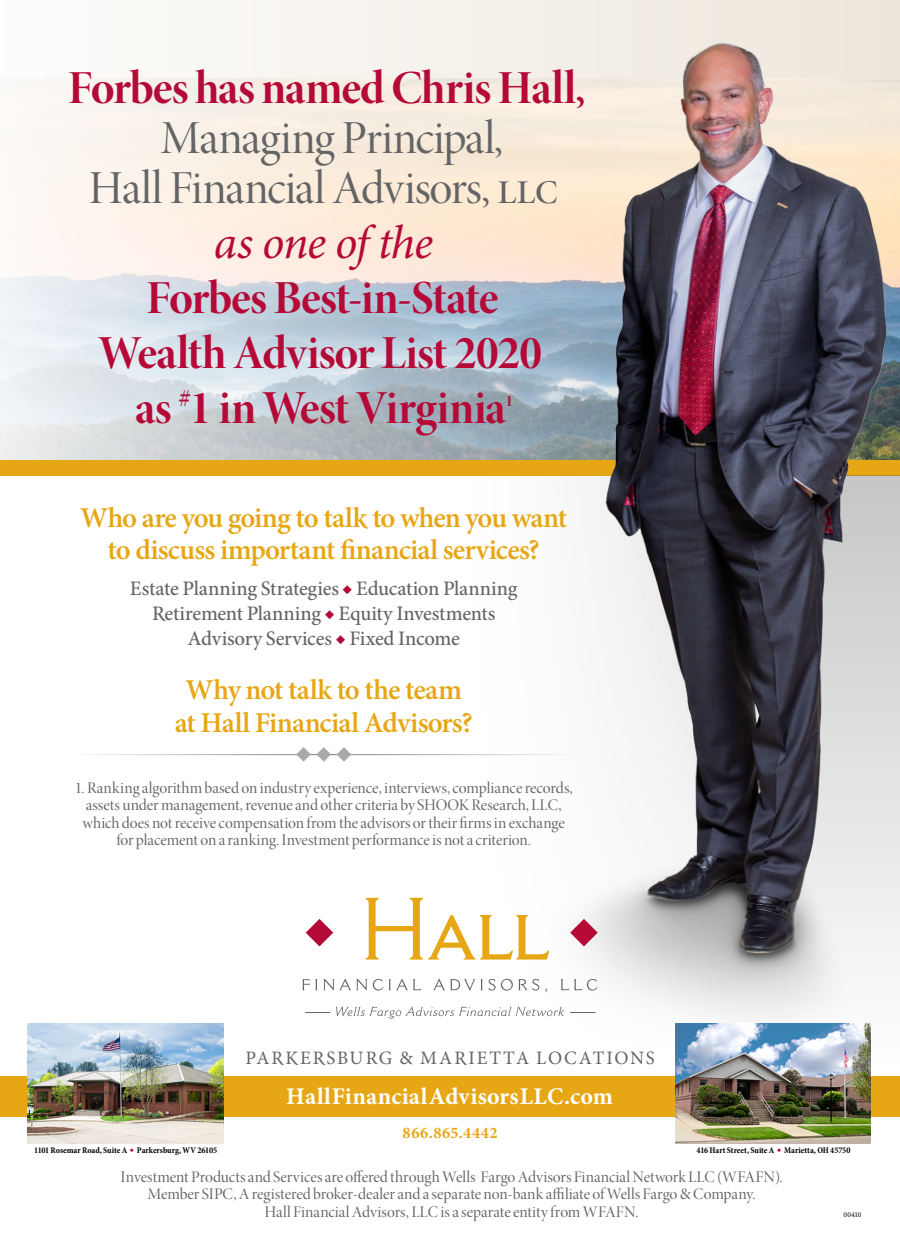
<style>
.page{position:relative;width:900px;height:1260px;background:#fff}
.page>*{position:absolute;margin:0;border:0;box-sizing:border-box;transform-origin:0 0}
.Headline{font:47.5px/55px "Minion Pro Bold Disp";letter-spacing:-.02em;color:#b50938;text-align:center}
.Headline-2{font:47.5px/50px "Minion Pro Disp";letter-spacing:-.025em;color:#636466;text-align:center}
.Small_Sub_Yellow{font:600 28.75px/32.5px "Minion Pro";letter-spacing:-.03em;color:#e7a614;text-align:center}
.URL{font:700 24px "Minion Pro";letter-spacing:.01em;color:#fff}
.Services{font:500 20.5px/25px "Minion Pro";letter-spacing:-.01em;color:#636466;text-align:center}
.Locations_Sub{font:19px "Minion Pro";letter-spacing:.1em;color:#636466}
.Disclaimer{font:16.25px/17.5px "Minion Pro Disp";letter-spacing:-.005em;color:#636466;text-align:center}
.Phone{font:700 16.25px "Minion Pro";letter-spacing:.035em;color:#e7a614}
.Headline-3{font:16px "Minion Pro Bold Disp";color:#b50938}
.Rear_Addresses{font:700 condensed 8.75px "Minion Pro";letter-spacing:-.005em;color:#000}
.Addresses{font:7.5px "Minion Pro";color:#000}
.s1{font-family:"Minion Pro";font-style:italic}
.s2{color:#b50938}
</style>
<div class="page">
<div style="left:0;top:0;width:900px;height:460px;background:linear-gradient(to right,#fdfcfb,#ede6db)"></div>
<img style="left:0;top:79px;width:503px;height:381px">
<div style="left:0;top:460px;width:900px;height:15px;background:#e7a614"></div>
<img style="left:503px;top:19px;width:397px;height:1058px">
<div style="left:0;top:1077px;width:900px;height:40px;background:#e7a614"></div>
<svg style="left:366px;top:898px;width:183px;height:62px"></svg>
<svg style="left:306px;top:919px;width:27px;height:27px"></svg>
<svg style="left:570px;top:919px;width:28px;height:27px"></svg>
<svg style="left:302px;top:979px;width:65px;height:11px"></svg>
<svg style="left:373px;top:979px;width:10px;height:12px"></svg>
<svg style="left:389px;top:979px;width:32px;height:11px"></svg>
<svg style="left:433px;top:979px;width:106px;height:12px"></svg>
<svg style="left:561px;top:979px;width:37px;height:12px"></svg>
<svg style="left:336px;top:1007px;width:228px;height:12px"></svg>
<svg style="left:305px;top:1012px;width:25px;height:1px"></svg>
<svg style="left:570px;top:1012px;width:25px;height:1px"></svg>
<img style="left:675px;top:1024px;width:196px;height:119px">
<img style="left:27px;top:1024px;width:196px;height:119px">
<hr style="left:68px;top:754px;width:512px;height:1px;background:#000">
<svg style="left:296px;top:747px;width:35px;height:15px"></svg>
<svg style="left:337px;top:747px;width:14px;height:15px"></svg>
<p class="Headline" style="left:68px;top:60px;width:520px">Forbes has named Chris Hall,</p>
<p class="Headline-2" style="left:89px;top:114px;width:471px">Managing Principal,<br>Hall Financial Advisors, llc</p>
<p class="Headline" style="left:99px;top:215px;width:445px"><span class="s1">as one of the<br></span>Forbes Best-in-State<br>Wealth Advisor List 2020 as <sup>#</sup>1 in West Virginia</p>
<p class="Headline-3" style="left:506px;top:391px;width:9px">1</p>
<p class="Small_Sub_Yellow" style="left:80px;top:501px;width:489px">Who are you going to talk to when you want to discuss important financial services?</p>
<p class="Services" style="left:130px;top:576px;width:389px">Estate Planning Strategies <span class="s2">◆</span> Education Planning<br>Retirement Planning <span class="s2">◆</span> Equity Investments<br>Advisory Services <span class="s2">◆</span> Fixed Income</p>
<p class="Small_Sub_Yellow" style="left:175px;top:674px;width:299px">Why not talk to the team at Hall Financial Advisors?</p>
<p class="Disclaimer" style="left:75px;top:779px;width:500px">1. Ranking algorithm based on industry experience, interviews, compliance records, assets under management, revenue and other criteria by SHOOK Research, LLC, which does not receive compensation from the advisors or their firms in exchange for placement on a ranking. Investment performance is not a criterion.</p>
<p class="Locations_Sub" style="left:245px;top:1045px;width:411px">PARKERSBURG &amp; MARIETTA LOCATIONS</p>
<p class="URL" style="left:286px;top:1080px;width:328px">HallFinancialAdvisorsLLC.com</p>
<p class="Phone" style="left:403px;top:1121px;width:97px">866.865.4442</p>
<p class="Disclaimer" style="left:121px;top:1168px;width:664px">Investment Products and Services are offered through Wells Fargo Advisors Financial Network LLC (WFAFN).<br>Member SIPC, A registered broker-dealer and a separate non-bank affiliate of Wells Fargo &amp; Company.<br>Hall Financial Advisors, LLC is a separate entity from WFAFN.</p>
<p class="Rear_Addresses" style="left:34px;top:1144px;width:185px">1101 Rosemar Road, Suite A <span class="s2">◆</span> Parkersburg, WV 26105</p>
<p class="Rear_Addresses" style="left:696px;top:1144px;width:155px">416 Hart Street, Suite A <span class="s2">◆</span> Marietta, OH 45750</p>
<p class="Addresses" style="left:844px;top:1209px;width:19px">00410</p>
</div>
